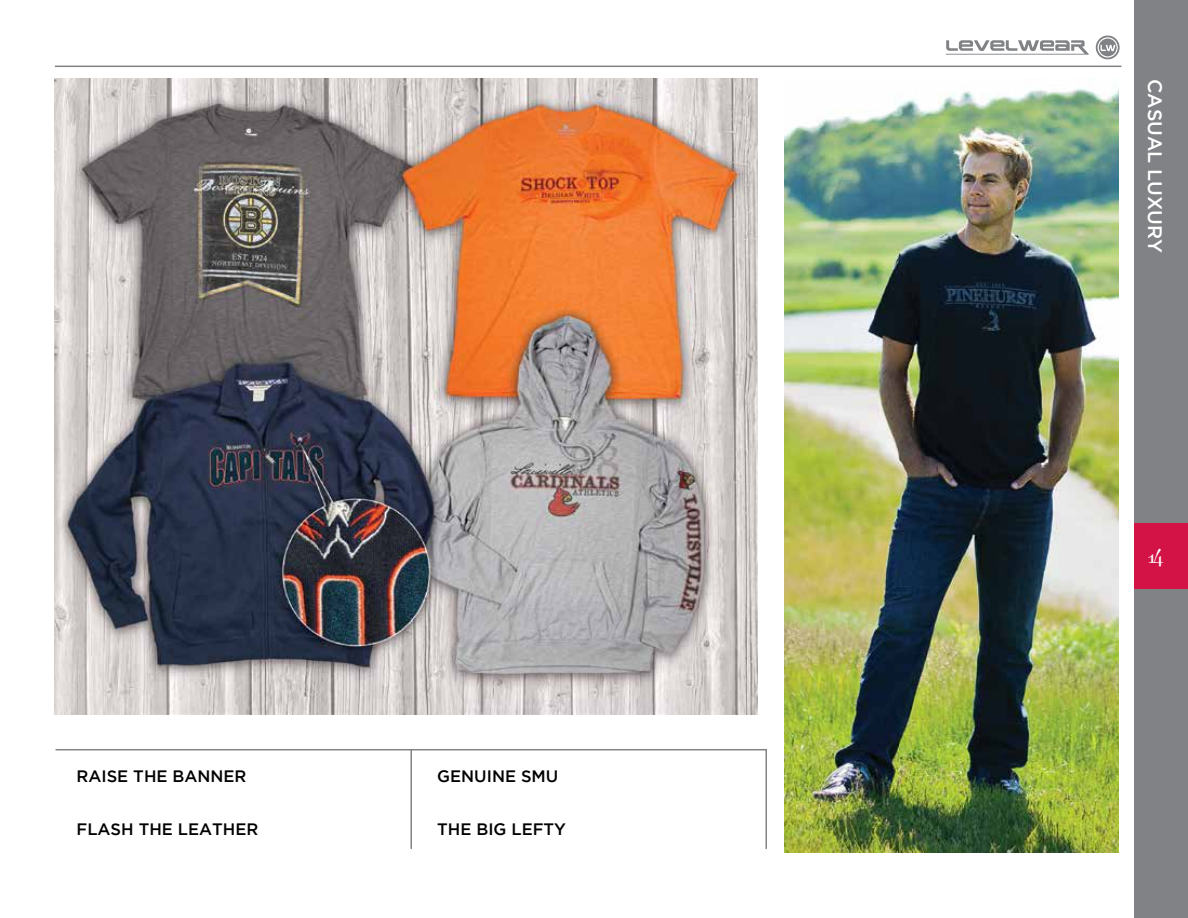
<style>
.page{position:relative;width:1188px;height:918px;background:#fff}
.page>*{position:absolute;margin:0;border:0;box-sizing:border-box;transform-origin:0 0}
.t1{font:500 19.5px "Gotham";color:#fff}
.t2{font:19.5px "Theano Didot";color:#fff}
.t3{font:500 16.5px "Gotham";color:#000}
</style>
<div class="page">
<img style="left:54px;top:79px;width:703px;height:636px">
<img style="left:784px;top:88px;width:335px;height:765px">
<hr style="left:56px;top:749px;width:711px;height:1px;background:#808285">
<hr style="left:411px;top:750px;width:1px;height:99px;background:#808285">
<hr style="left:765px;top:750px;width:2px;height:99px;background:#808285">
<hr style="left:55px;top:66px;width:1066px;height:1px;background:#808285">
<div style="left:1134px;top:0;width:54px;height:918px;background:#808285"></div>
<div style="left:1134px;top:523px;width:54px;height:66px;background:#d31245"></div>
<svg style="left:946px;top:40px;width:143px;height:15px"></svg>
<svg style="left:1096px;top:36px;width:24px;height:23px"></svg>
<p class="t3" style="left:77px;top:767px;width:171px">RAISE THE BANNER</p>
<p class="t3" style="left:437px;top:767px;width:123px">GENUINE SMU</p>
<p class="t3" style="left:77px;top:820px;width:183px">FLASH THE LEATHER</p>
<p class="t3" style="left:437px;top:820px;width:130px">THE BIG LEFTY</p>
<p class="t1" style="left:1166px;top:79px;width:176px;rotate:90deg">CASUAL LUXURY</p>
<p class="t2" style="left:1147px;top:545px;width:19px">14</p>
</div>
